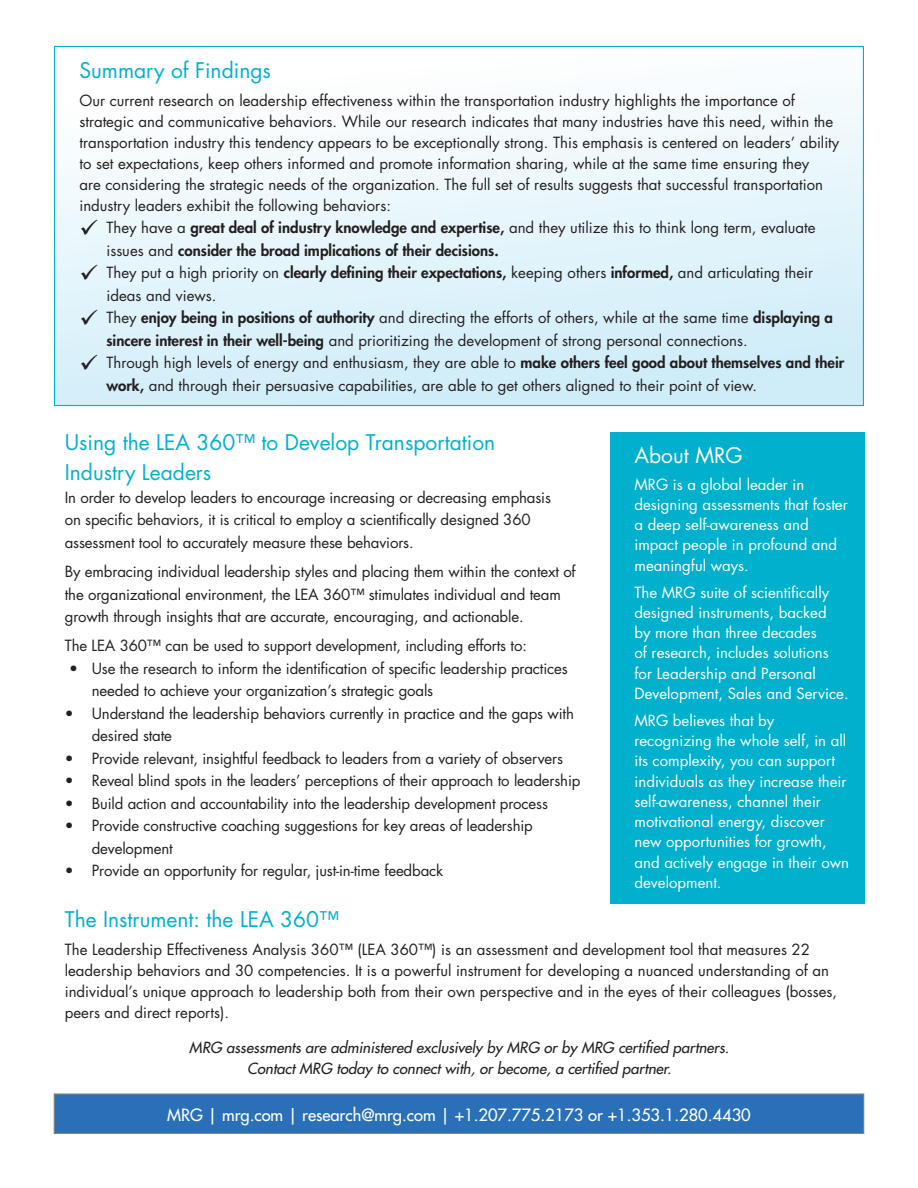
<style>
.page{position:relative;width:918px;height:1188px;background:#fff}
.page>*{position:absolute;margin:0;border:0;box-sizing:border-box;transform-origin:0 0}
.Subheads{font:21px/30px "Futura Std";color:#00b0cc}
.Subheads-2{font:21px "Futura Std";color:#fff}
.t1{font:500 16.5px "Futura Std";color:#fff}
.Body_Copy{font:15px/21px "Futura Std";color:#231f20}
.Bullet_List{font:15px/22.5px "Futura Std";letter-spacing:-.01em;color:#231f20}
.Body_Copy-2{font:15px/20.2px "Futura Std";color:#fff}
.Subheads-3{font:15px/22.5px "Futura Std";letter-spacing:-.01em;color:#231f20}
.Bullet_List-2{font:800 15px/22.5px "Futura Std";color:#231f20}
.Body_Copy-3{font:italic 500 15px/21px "Futura Std";color:#231f20;text-align:center}
.s1{font-weight:400}
.s2{font-weight:800}
</style>
<div class="page">
<div style="left:55px;top:46px;width:808px;height:360px;background:linear-gradient(to bottom,#fff,#ceecf8)"></div>
<div style="left:610px;top:432px;width:254px;height:471px;background:#00b0cc"></div>
<div style="left:54px;top:1094px;width:810px;height:39px;background:#2a70b8"></div>
<div style="left:54px;top:1093px;width:810px;height:41px;border:1px solid #818285"></div>
<p class="Subheads" style="left:79px;top:55px;width:193px">Summary of Findings</p>
<p class="Body_Copy" style="left:79px;top:90px;width:761px">Our current research on leadership effectiveness within the transportation industry highlights the importance of strategic and communicative behaviors. While our research indicates that many industries have this need, within the transportation industry this tendency appears to be exceptionally strong. This emphasis is centered on leaders’ ability to set expectations, keep others informed and promote information sharing, while at the same time ensuring they<br>are considering the strategic needs of the organization. The full set of results suggests that successful transportation industry leaders exhibit the following behaviors:</p>
<p class="Bullet_List-2" style="left:106px;top:216px;width:711px;text-indent:-27px">✓ <span class="s1">They have a</span> great deal of industry knowledge and expertise, <span class="s1">and they utilize this to think long term, evaluate issues and</span> consider the broad implications of their decisions.</p>
<p class="Bullet_List" style="left:106px;top:262px;width:708px;text-indent:-27px">✓ They put a high priority on <span class="s2">clearly defining their expectations,</span> keeping others <span class="s2">informed,</span> and articulating their ideas and views.</p>
<p class="Bullet_List" style="left:106px;top:307px;width:728px;text-indent:-27px">✓ They <span class="s2">enjoy being in positions of authority</span> and directing the efforts of others, while at the same time <span class="s2">displaying a sincere interest in their well-being</span> and prioritizing the development of strong personal connections.</p>
<p class="Bullet_List" style="left:106px;top:352px;width:739px;text-indent:-27px">✓ Through high levels of energy and enthusiasm, they are able to <span class="s2">make others feel good about themselves and their work,</span> and through their persuasive capabilities, are able to get others aligned to their point of view.</p>
<p class="Subheads" style="left:65px;top:428px;width:432px">Using the LEA 360™ to Develop Transportation<br>Industry Leaders</p>
<p class="Subheads-3" style="left:65px;top:486px;width:488px">In order to develop leaders to encourage increasing or decreasing emphasis on specific behaviors, it is critical to employ a scientifically designed 360 assessment tool to accurately measure these behaviors.</p>
<p class="Body_Copy" style="left:65px;top:561px;width:512px;line-height:22.5px">By embracing individual leadership styles and placing them within the context of the organizational environment, the LEA 360™ stimulates individual and team growth through insights that are accurate, encouraging, and actionable.</p>
<p class="Body_Copy" style="left:65px;top:636px;width:464px">The LEA 360™ can be used to support development, including efforts to:</p>
<p class="Bullet_List" style="left:92px;top:657px;width:477px;text-indent:-23px">• Use the research to inform the identification of specific leadership practices needed to achieve your organization’s strategic goals</p>
<p class="Bullet_List" style="left:92px;top:702px;width:484px;text-indent:-27px">• Understand the leadership behaviors currently in practice and the gaps with desired state</p>
<p class="Bullet_List" style="left:65px;top:747px;width:500px">• Provide relevant, insightful feedback to leaders from a variety of observers</p>
<p class="Bullet_List" style="left:65px;top:770px;width:517px">• Reveal blind spots in the leaders’ perceptions of their approach to leadership</p>
<p class="Bullet_List" style="left:65px;top:792px;width:485px">• Build action and accountability into the leadership development process</p>
<p class="Bullet_List" style="left:92px;top:815px;width:443px;text-indent:-27px">• Provide constructive coaching suggestions for key areas of leadership development</p>
<p class="Bullet_List" style="left:65px;top:860px;width:380px">• Provide an opportunity for regular, just-in-time feedback</p>
<p class="Subheads-2" style="left:634px;top:441px;width:110px">About MRG</p>
<p class="Body_Copy-2" style="left:634px;top:474px;width:215px">MRG is a global leader in designing assessments that foster a deep self-awareness and impact people in profound and meaningful ways.</p>
<p class="Body_Copy-2" style="left:634px;top:582px;width:216px">The MRG suite of scientifically designed instruments, backed<br>by more than three decades<br>of research, includes solutions for Leadership and Personal<br>Development, Sales and Service.</p>
<p class="Body_Copy-2" style="left:634px;top:710px;width:216px">MRG believes that by recognizing the whole self, in all its complexity, you can support individuals as they increase their self-awareness, channel their motivational energy, discover new opportunities for growth, and actively engage in their own development.</p>
<p class="Subheads" style="left:65px;top:905px;width:276px">The Instrument: the LEA 360™</p>
<p class="Body_Copy" style="left:65px;top:939px;width:774px">The Leadership Effectiveness Analysis 360™ (LEA 360™) is an assessment and development tool that measures 22 leadership behaviors and 30 competencies. It is a powerful instrument for developing a nuanced understanding of an individual’s unique approach to leadership both from their own perspective and in the eyes of their colleagues (bosses, peers and direct reports).</p>
<p class="Body_Copy-3" style="left:189px;top:1038px;width:542px">MRG assessments are administered exclusively by MRG or by MRG certified partners.<br>Contact MRG today to connect with, or become, a certified partner.</p>
<p class="t1" style="left:167px;top:1104px;width:585px">MRG | mrg.com | research@mrg.com | +1.207.775.2173 or +1.353.1.280.4430</p>
</div>
